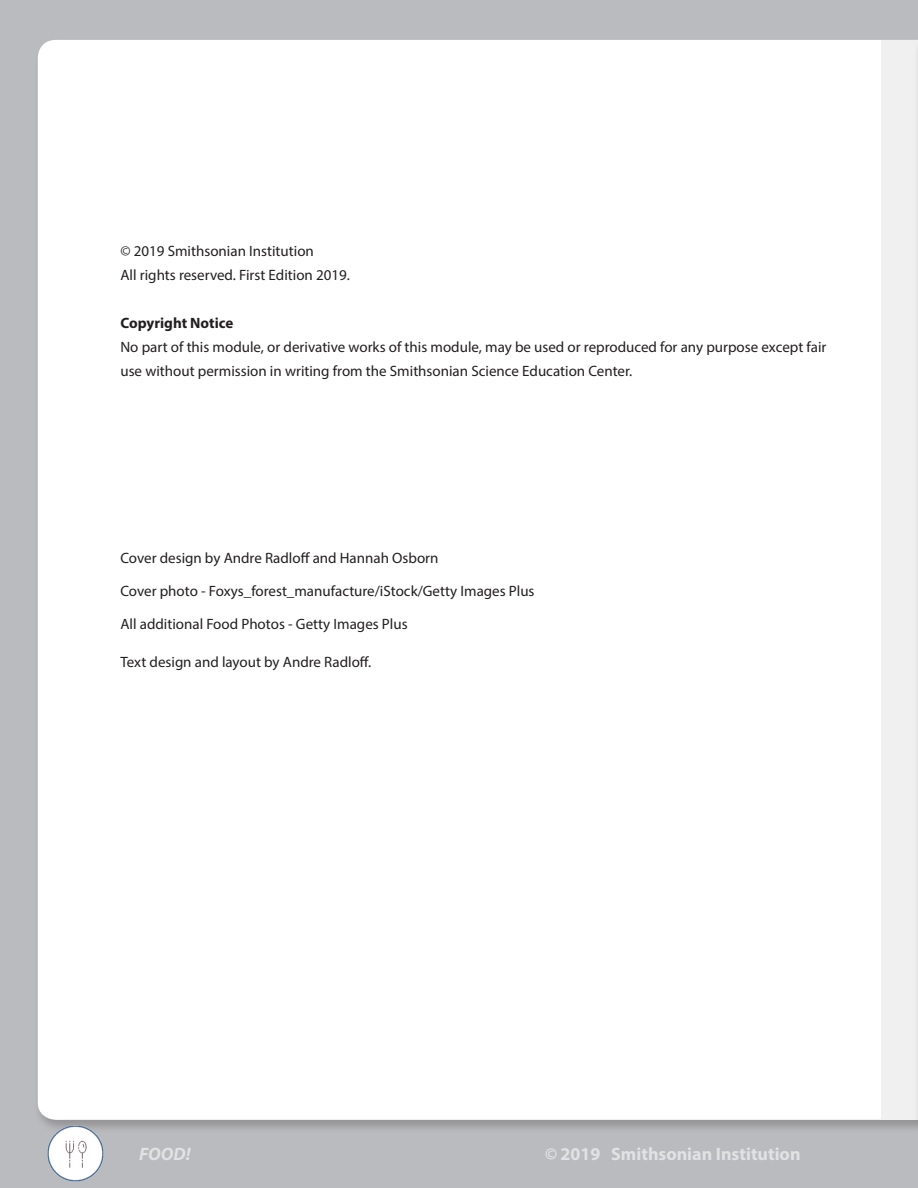
<style>
.page{position:relative;width:918px;height:1188px;background:#babbbe}
.page>*{position:absolute;margin:0;border:0;box-sizing:border-box;transform-origin:0 0}
.t1{font:700 18px "Myriad Pro";color:#e1e2e4}
.t2{font:italic 700 18px "Myriad Pro";color:#e1e2e4}
.t3{font:15px/24px "Myriad Pro";color:#231f20}
.t4{font:700 15px "Myriad Pro";color:#231f20}
.s1{font-style:italic}
</style>
<div class="page">
<div style="left:38px;top:40px;width:844px;height:1080px;background:#fff"></div>
<div style="left:882px;top:40px;width:36px;height:1080px;background:#f0f0f1"></div>
<div style="left:913px;top:37px;width:5px;height:1097px;background:#ececed"></div>
<hr style="left:917px;top:40px;width:1px;height:1080px;background:#f0f0f1">
<img style="left:43px;top:1120px;width:74px;height:62px">
<p class="t3" style="left:120px;top:239px;width:231px">© 2019 Smithsonian Institution<br>All rights reserved. First Edition 2019.</p>
<p class="t4" style="left:120px;top:313px;width:114px">Copyright Notice</p>
<p class="t3" style="left:120px;top:335px;width:708px">No part of this module, or derivative works of this module, may be used or reproduced for any purpose except fair use without permission in writing from the Smithsonian Science Education Center.</p>
<p class="t3" style="left:120px;top:546px;width:320px">Cover design by Andre Radloff and Hannah Osborn</p>
<p class="t3" style="left:120px;top:579px;width:416px">Cover photo - Foxys_forest_manufacture/iStock/Getty Images Plus</p>
<p class="t3" style="left:120px;top:612px;width:289px">All additional Food Photos - Getty Images Plus</p>
<p class="t3" style="left:120px;top:650px;width:252px">Text design and layout by Andre Radloff.</p>
<p class="t2" style="left:139px;top:1142px;width:53px">FOOD!</p>
<p class="t1" style="left:545px;top:1142px;width:257px"><span class="s1">©</span> 2019 Smithsonian Institution</p>
</div>
